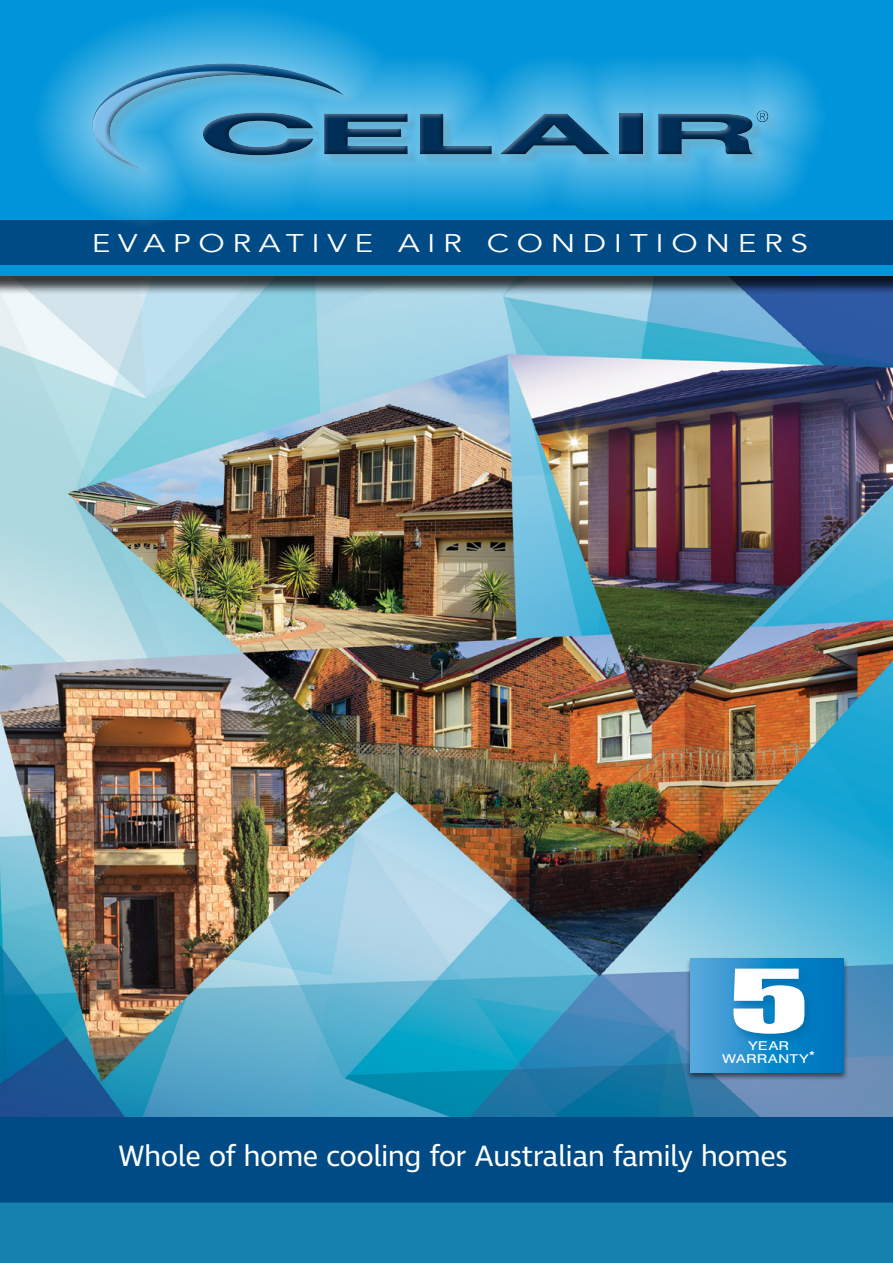
<style>
.page{position:relative;width:893px;height:1263px;background:#fff}
.page>*{position:absolute;margin:0;border:0;box-sizing:border-box;transform-origin:0 0}
.t1{font:80.85px "Impact";color:#fff;scale:1.86 1}
.t2{font:30px "Ingra";letter-spacing:-.02em;color:#fff}
.t3{font:25.5px "Avenir";letter-spacing:.24em;color:#fff;scale:1.24 1}
.t4{font:13.2px/13px "Nimbus San";letter-spacing:.005em;color:#fff;text-align:center;scale:1.27 1}
</style>
<div class="page">
<img style="left:0;top:295px;width:893px;height:822px">
<div style="left:0;top:1117px;width:893px;height:146px;background:#004b85"></div>
<div style="left:686px;top:957px;width:162px;height:124px;background:#000;opacity:.55"></div>
<svg style="left:691px;top:958px;width:153px;height:114px;background:#248dcd"></svg>
<div style="left:729px;top:965px;width:89px;height:83px;background:#0069aa;opacity:.75"></div>
<div style="left:0;top:0;width:893px;height:295px;background:#000;opacity:.75"></div>
<div style="left:0;top:0;width:893px;height:276px;background:#0095da"></div>
<div style="left:0;top:220px;width:893px;height:45px;background:#004b85"></div>
<div style="left:32px;top:4px;width:795px;height:225px;background:#fff;opacity:.82"></div>
<div style="left:86px;top:57px;width:685px;height:114px;background:#fff;opacity:.75"></div>
<div style="left:91px;top:68px;width:684px;height:103px;background:#000;opacity:.75"></div>
<div style="left:0;top:1202px;width:893px;height:61px;background:#1781ad"></div>
<p class="t3" style="left:92px;top:228px;width:579px">EVAPORATIVE AIR CONDITIONERS</p>
<h1 class="t1" style="left:729px;top:938px;width:45px">5</h1>
<p class="t4" style="left:722px;top:1039px;width:75px">YEAR<br>WARRANTY*</p>
<p class="t2" style="left:118px;top:1138px;width:671px">Whole of home cooling for Australian family homes</p>
</div>
